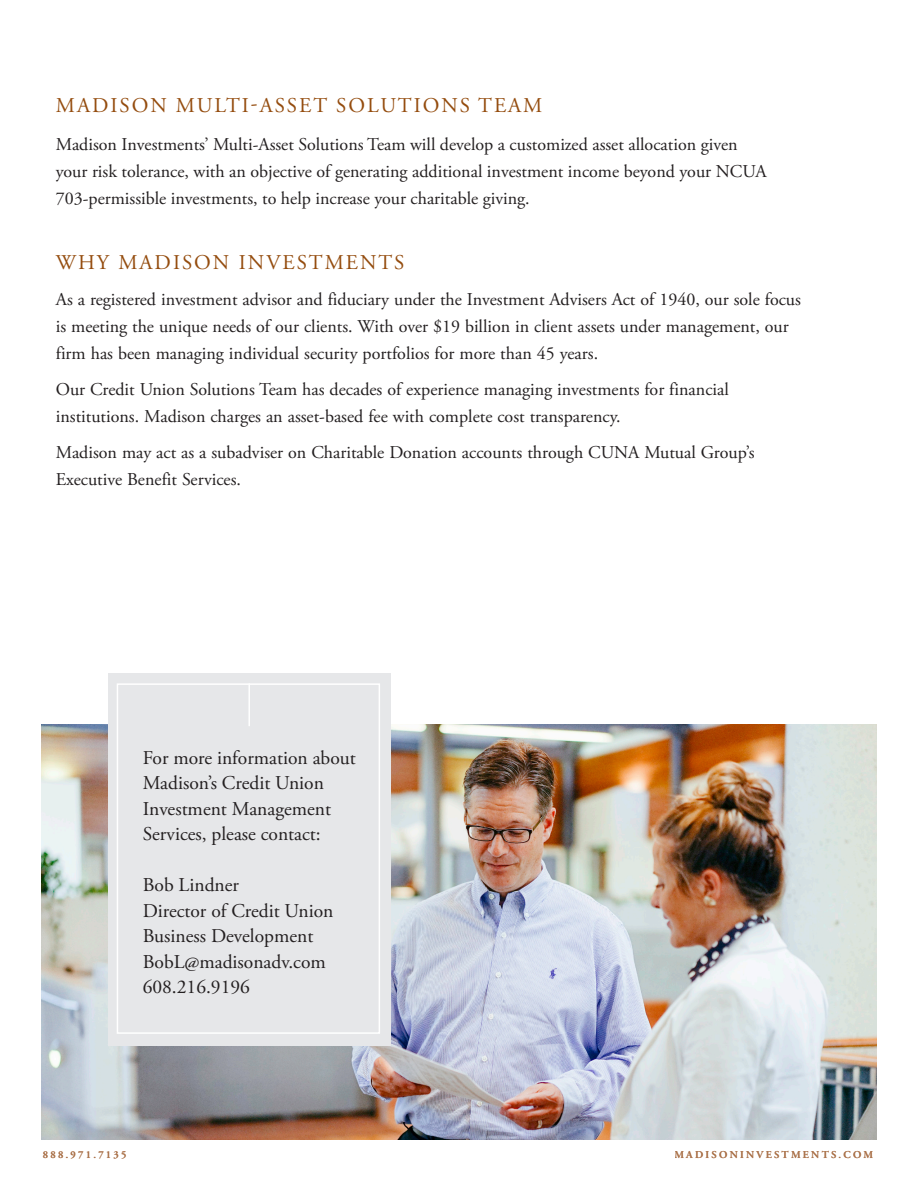
<style>
.page{position:relative;width:918px;height:1188px;background:#fff}
.page>*{position:absolute;margin:0;border:0;box-sizing:border-box;transform-origin:0 0}
.Text{font:21px "Adobe Garamond Pro";letter-spacing:.095em;color:#944c0e}
.Blue_subhead{font:21px "Adobe Garamond Pro";letter-spacing:.095em;color:#944c0e}
.t1{font:19.5px/25.5px "Adobe Garamond Pro";color:#231f20}
.Text-2{font:18px/27px "Adobe Garamond Pro";color:#231f20}
.t2{font:600 10.5px "Adobe Garamond Pro";letter-spacing:.215em;color:#ad764f}
</style>
<div class="page">
<img style="left:42px;top:725px;width:834px;height:414px">
<div style="left:108px;top:673px;width:282px;height:373px;background:#e6e7e9"></div>
<hr style="left:248px;top:683px;width:2px;height:43px;background:#fff">
<div style="left:117px;top:683px;width:263px;height:351px;border:2px solid #fff"></div>
<p class="Text" style="left:56px;top:93px;width:488px">MADISON MULTI-ASSET SOLUTIONS TEAM</p>
<p class="Text-2" style="left:56px;top:131px;width:712px">Madison Investments’ Multi-Asset Solutions Team will develop a customized asset allocation given your risk tolerance, with an objective of generating additional investment income beyond your NCUA<br>703-permissible investments, to help increase your charitable giving.</p>
<p class="Blue_subhead" style="left:56px;top:250px;width:350px">WHY MADISON INVESTMENTS</p>
<p class="Text-2" style="left:56px;top:287px;width:747px">As a registered investment advisor and fiduciary under the Investment Advisers Act of 1940, our sole focus is meeting the unique needs of our clients. With over $19 billion in client assets under management, our firm has been managing individual security portfolios for more than 45 years.</p>
<p class="Text-2" style="left:56px;top:377px;width:675px">Our Credit Union Solutions Team has decades of experience managing investments for financial institutions. Madison charges an asset-based fee with complete cost transparency.</p>
<p class="Text-2" style="left:56px;top:440px;width:700px">Madison may act as a subadviser on Charitable Donation accounts through CUNA Mutual Group’s<br>Executive Benefit Services.</p>
<p class="t1" style="left:143px;top:746px;width:215px">For more information about<br>Madison’s Credit Union<br>Investment Management<br>Services, please contact:</p>
<p class="t1" style="left:143px;top:873px;width:98px">Bob Lindner</p>
<p class="t1" style="left:143px;top:899px;width:192px">Director of Credit Union<br>Business Development<br>BobL@madisonadv.com<br>608.216.9196</p>
<p class="t2" style="left:78px;top:1148px;width:25px">55O</p>
<p class="t2" style="left:674px;top:1148px;width:200px">MADISONINVESTMENTS.COM</p>
<p class="t2" style="left:43px;top:1148px;width:85px">888.971.7135</p>
</div>
